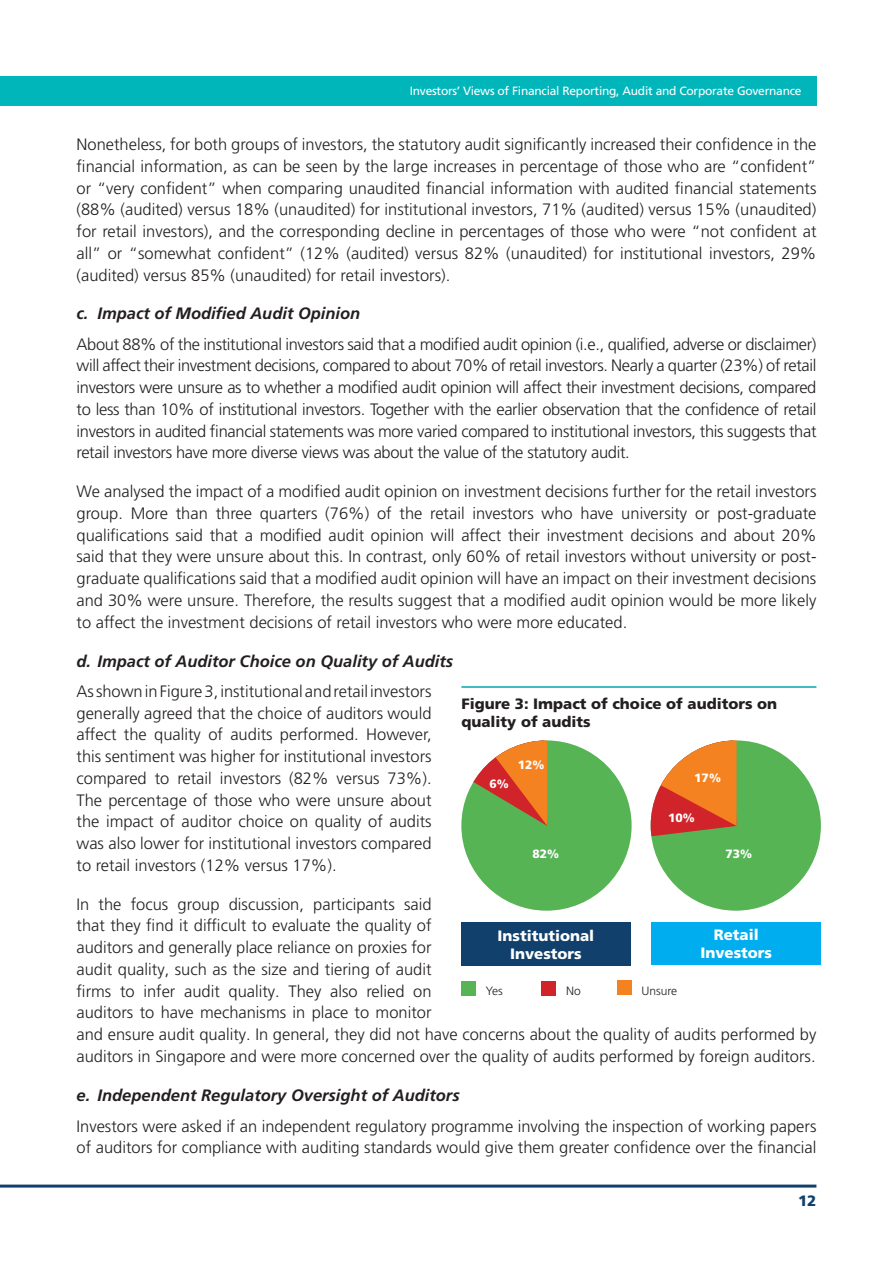
<style>
.page{position:relative;width:893px;height:1263px;background:#fff}
.page>*{position:absolute;margin:0;border:0;box-sizing:border-box;transform-origin:0 0}
.t1{font:300 16.5px/21.8px "Frutiger LT Pro";color:#231f20;text-align:justify}
.t2{font:italic 700 16.5px "Frutiger LT Pro";color:#231f20}
.t3{font:900 15px/18px "Frutiger LT Pro";color:#231f20}
.t4{font:900 15px/18px "Frutiger LT Pro";color:#fff;text-align:center}
.t5{font:900 15px "Frutiger LT Pro";color:#12406d}
.t6{font:12px "Frutiger LT Pro";letter-spacing:-.02em;color:#fff}
.t7{font:900 12px "Frutiger LT Pro";color:#fff}
.t8{font:300 12px "Frutiger LT Pro";color:#231f20}
</style>
<div class="page">
<div style="left:0;top:77px;width:816px;height:29px;background:#00b6ba"></div>
<hr style="left:461px;top:686px;width:355px;height:2px;background:#00aaad">
<div style="left:461px;top:922px;width:169px;height:44px;background:#12406d"></div>
<div style="left:652px;top:922px;width:169px;height:43px;background:#00aeef"></div>
<div style="left:461px;top:740px;width:171px;height:171px;background:#56b455;border-radius:50%"></div>
<svg style="left:461px;top:740px;width:86px;height:86px"></svg>
<div style="left:651px;top:740px;width:170px;height:171px;background:#56b455;border-radius:50%"></div>
<svg style="left:651px;top:740px;width:86px;height:97px"></svg>
<div style="left:461px;top:981px;width:15px;height:14px;background:#56b455"></div>
<div style="left:542px;top:981px;width:14px;height:14px;background:#d1232a"></div>
<div style="left:617px;top:981px;width:14px;height:14px;background:#f58220"></div>
<hr style="left:0;top:1184px;width:816px;height:3px;background:#12406d">
<p class="t6" style="left:410px;top:84px;width:393px">Investors’ Views of Financial Reporting, Audit and Corporate Governance</p>
<p class="t1" style="left:77px;top:134px;width:741px">Nonetheless, for both groups of investors, the statutory audit significantly increased their confidence in the financial information, as can be seen by the large increases in percentage of those who are “confident” or “very confident” when comparing unaudited financial information with audited financial statements (88% (audited) versus 18% (unaudited) for institutional investors, 71% (audited) versus 15% (unaudited) for retail investors), and the corresponding decline in percentages of those who were “not confident at all” or “somewhat confident” (12% (audited) versus 82% (unaudited) for institutional investors, 29% (audited) versus 85% (unaudited) for retail investors).</p>
<p class="t2" style="left:77px;top:304px;width:285px">c. Impact of Modified Audit Opinion</p>
<p class="t1" style="left:77px;top:333px;width:741px">About 88% of the institutional investors said that a modified audit opinion (i.e., qualified, adverse or disclaimer) will affect their investment decisions, compared to about 70% of retail investors. Nearly a quarter (23%) of retail investors were unsure as to whether a modified audit opinion will affect their investment decisions, compared to less than 10% of institutional investors. Together with the earlier observation that the confidence of retail investors in audited financial statements was more varied compared to institutional investors, this suggests that retail investors have more diverse views was about the value of the statutory audit.</p>
<p class="t1" style="left:77px;top:481px;width:741px">We analysed the impact of a modified audit opinion on investment decisions further for the retail investors group. More than three quarters (76%) of the retail investors who have university or post-graduate qualifications said that a modified audit opinion will affect their investment decisions and about 20% said that they were unsure about this. In contrast, only 60% of retail investors without university or post&shy;graduate qualifications said that a modified audit opinion will have an impact on their investment decisions and 30% were unsure. Therefore, the results suggest that a modified audit opinion would be more likely to affect the investment decisions of retail investors who were more educated.</p>
<p class="t2" style="left:77px;top:651px;width:378px">d. Impact of Auditor Choice on Quality of Audits</p>
<p class="t1" style="left:77px;top:680px;width:357px">As shown in Figure 3, institutional and retail investors generally agreed that the choice of auditors would affect the quality of audits performed. However, this sentiment was higher for institutional investors compared to retail investors (82% versus 73%).<br>The percentage of those who were unsure about the impact of auditor choice on quality of audits was also lower for institutional investors compared to retail investors (12% versus 17%).</p>
<p class="t1" style="left:77px;top:893px;width:741px;text-align:left">In the focus group discussion, participants said<br>that they find it difficult to evaluate the quality of<br>auditors and generally place reliance on proxies for<br>audit quality, such as the size and tiering of audit<br>firms to infer audit quality. They also relied on<br>auditors to have mechanisms in place to monitor<br>and ensure audit quality. In general, they did not have concerns about the quality of audits performed by auditors in Singapore and were more concerned over the quality of audits performed by foreign auditors.</p>
<p class="t2" style="left:77px;top:1086px;width:385px">e. Independent Regulatory Oversight of Auditors</p>
<p class="t1" style="left:77px;top:1115px;width:741px">Investors were asked if an independent regulatory programme involving the inspection of working papers of auditors for compliance with auditing standards would give them greater confidence over the financial</p>
<p class="t3" style="left:461px;top:695px;width:317px">Figure 3: Impact of choice of auditors on quality of audits</p>
<p class="t7" style="left:518px;top:757px;width:28px">12%</p>
<p class="t7" style="left:694px;top:770px;width:28px">17%</p>
<p class="t7" style="left:490px;top:777px;width:21px">6%</p>
<p class="t7" style="left:668px;top:810px;width:28px">10%</p>
<p class="t7" style="left:533px;top:846px;width:28px">82%</p>
<p class="t7" style="left:725px;top:846px;width:28px">73%</p>
<p class="t4" style="left:497px;top:926px;width:98px">Institutional<br>Investors</p>
<p class="t4" style="left:700px;top:926px;width:73px">Retail<br>Investors</p>
<p class="t8" style="left:486px;top:984px;width:18px">Yes</p>
<p class="t8" style="left:566px;top:984px;width:16px">No</p>
<p class="t8" style="left:641px;top:984px;width:37px">Unsure</p>
<p class="t5" style="left:798px;top:1192px;width:20px">12</p>
</div>
